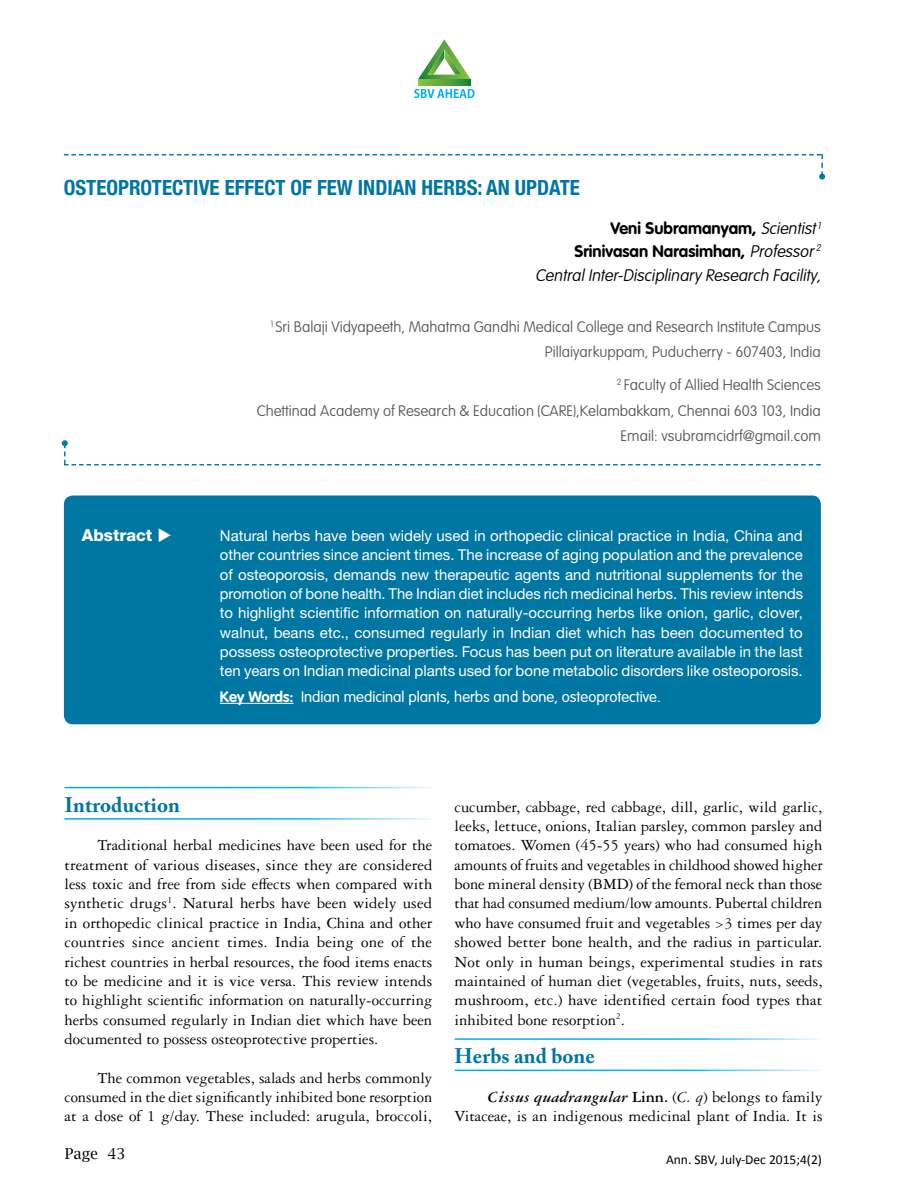
<style>
.page{position:relative;width:907px;height:1204px;background:#fff}
.page>*{position:absolute;margin:0;border:0;box-sizing:border-box;transform-origin:0 0}
.t1{font:700 condensed 21px "Helvetica Neue LTW1 G";color:#0076a3}
.t2{font:700 21px "Adobe Caslon Pro";letter-spacing:.005em;color:#0076a3}
.t3{font:16.5px/19.4px "Garamond 3 LT Pro";color:#000;text-align:justify}
.t4{font:700 16.5px/22.5px "VAG Rounded LT Pro";color:#000;text-align:right}
.t5{font:italic 100 16.5px "VAG Rounded LT Pro";color:#000}
.t6{font:800 16.5px "Helvetica Neue LTW1 G";color:#fff}
.t7{font:15px/19.4px "Helvetica Neue LTW1 G";color:#fff;text-align:justify}
.t8{font:100 15px/25.5px "VAG Rounded LT Pro";color:#58595b;text-align:right}
.t9{font:300 15px "VAG Rounded LT Pro";color:#fff}
.t10{font:15px "Lucida Bright";color:#000}
.t11{font:13.5px "Calibri";color:#000}
.s1{font-weight:100;font-style:italic}
.s2{font-weight:700}
.s3{font-weight:700;font-style:italic}
.s4{font-style:italic}
</style>
<div class="page">
<svg style="left:418px;top:39px;width:53px;height:40px"></svg>
<svg style="left:418px;top:79px;width:53px;height:6px"></svg>
<svg style="left:414px;top:89px;width:61px;height:9px"></svg>
<div style="left:64px;top:495px;width:757px;height:229px;background:#0076a3;border-radius:9px"></div>
<hr style="left:220px;top:703px;width:73px;height:1px;background:#fff">
<svg style="left:64px;top:154px;width:761px;height:25px"></svg>
<svg style="left:62px;top:440px;width:759px;height:25px"></svg>
<p class="t1" style="left:64px;top:174px;width:516px">OSTEOPROTECTIVE EFFECT OF FEW IN DIAN HERBS: AN UPDATE</p>
<p class="t4" style="left:574px;top:217px;width:250px">Veni Subramanyam, <span class="s1">Scientist</span><sup>1<br></sup>Srinivasan Narasimhan, <span class="s1">Professor</span><sup>2</sup></p>
<p class="t5" style="left:535px;top:265px;width:291px">CentralInter-Disciplinary Research Facility,</p>
<p class="t8" style="left:270px;top:314px;width:552px"><sup>1</sup> Sri Balaji Vidyapeeth, Mahatma Gandhi Medical College and Research Institute Campus<br>Pillaiyarkuppam, Puducherry - 607403, India</p>
<p class="t8" style="left:257px;top:373px;width:565px"><sup>2</sup> Faculty of Allied Health Sciences<br>Chettinad Academy of Research &amp; Education (CARE),Kelambakkam, Chennai 603 103, India<br>Email: vsubramcidrf@gmail.com</p>
<p class="t6" style="left:82px;top:525px;width:92px">Abstract ◆</p>
<p class="t7" style="left:220px;top:525px;width:585px">Natural herbs have been widely used in orthopedic clinical practice in India, China and other countries since ancient times. The increase of aging population and the prevalence of osteoporosis, demands new therapeutic agents and nutritional supplements for the promotion of bone health. The Indian diet includes rich medicinal herbs. This review intends to highlight scientific information on naturally-occurring herbs like onion, garlic, clover, walnut, beans etc., consumed regularly in Indian diet which has been documented to possess osteoprotective properties. Focus has been put on literature available in the last ten years on Indian medicinal plants used for bone metabolic disorders like osteoporosis.</p>
<p class="t9" style="left:220px;top:687px;width:442px"><span class="s2">Key Words:</span> Indian medicinal plants, herbs and bone, osteoprotective.</p>
<p class="t2" style="left:64px;top:792px;width:117px">Introduction</p>
<p class="t3" style="left:64px;top:835px;width:370px;text-indent:33px">Traditional herbal medicines have been used for the treatment of various diseases, since they are considered less toxic and free from side effects when compared with synthetic drugs<sup>1</sup>. Natural herbs have been widely used in orthopedic clinical practice in India, China and other countries since ancient times. India being one of the richest countries in herbal resources, the food items enacts to be medicine and it is vice versa. This review intends to highlight scientific information on naturally-occurring herbs consumed regularly in Indian diet which have been documented to possess osteoprotective properties.</p>
<p class="t3" style="left:64px;top:1067px;width:369px;text-indent:33px">The common vegetables, salads and herbs commonly consumed in the diet significantly inhibited bone resorption at a dose of 1 g/day. These included: arugula, broccoli,</p>
<p class="t10" style="left:65px;top:1144px;width:62px">Page 43</p>
<p class="t3" style="left:455px;top:797px;width:370px">cucumber, cabbage, red cabbage, dill, garlic, wild garlic, leeks, lettuce, onions, Italian parsley, common parsley and tomatoes. Women (45-55 years) who had consumed high amounts of fruits and vegetables in childhood showed higher bone mineral density (BMD) of the femoral neck than those that had consumed medium/low amounts. Pubertal children who have consumed fruit and vegetables &gt;3 times per day showed better bone health, and the radius in particular.<br>Not only in human beings, experimental studies in rats maintained of human diet (vegetables, fruits, nuts, seeds, mushroom, etc.) have identified certain food types that inhibited bone resorption<sup>2</sup>.</p>
<p class="t2" style="left:455px;top:1043px;width:142px">Herbs and bone</p>
<p class="t3" style="left:455px;top:1087px;width:369px;text-align:right"><span class="s3">Cissus quadrangular</span> <span class="s2">Linn.</span> (<span class="s4">C. q</span>) belongs to family<br>Vitaceae, is an indigenous medicinal plant of India. It is</p>
<p class="t11" style="left:666px;top:1150px;width:157px">Ann. SBV, July-Dec 2015;4(2)</p>
</div>
